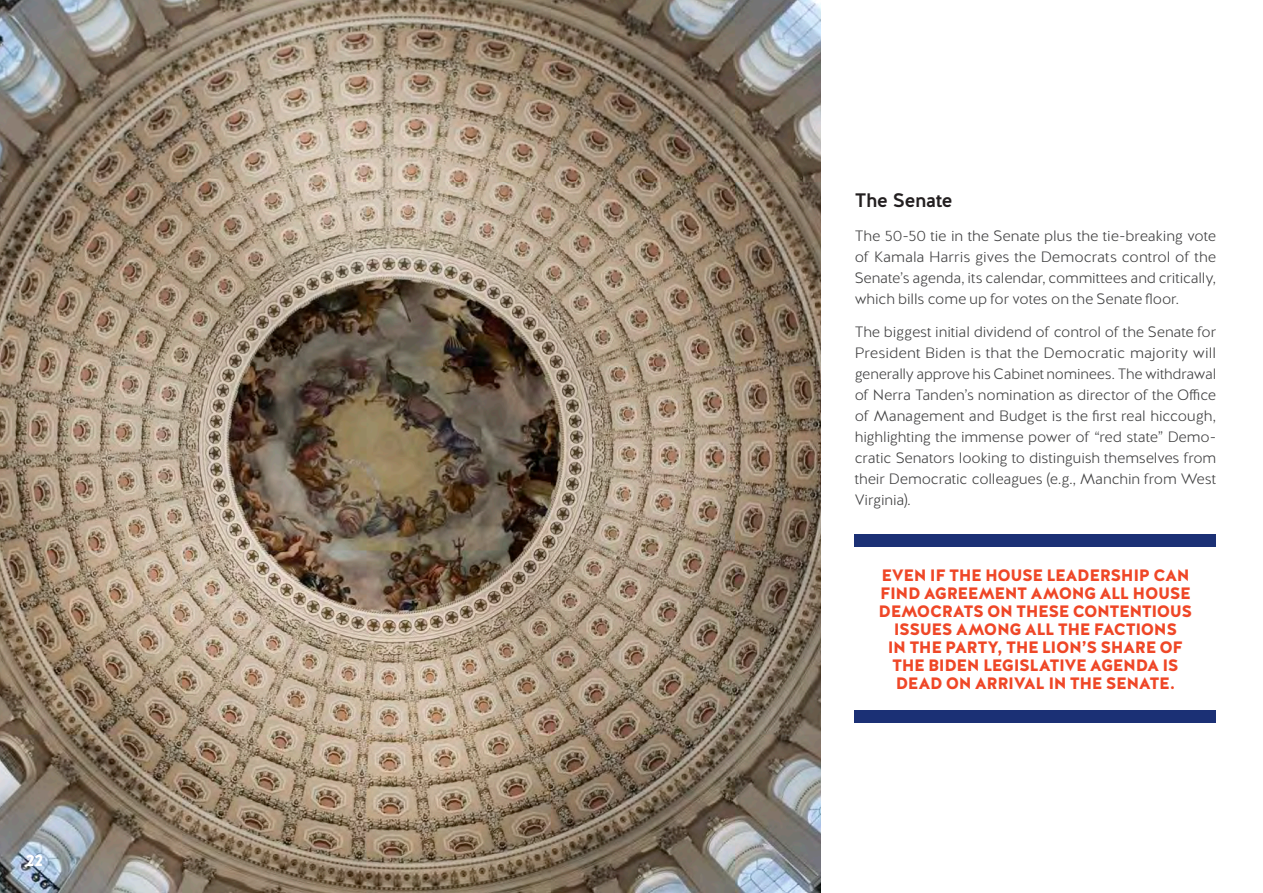
<style>
.page{position:relative;width:1263px;height:893px;background:#fff}
.page>*{position:absolute;margin:0;border:0;box-sizing:border-box;transform-origin:0 0}
.SUBHEADING_1{font:500 19.5px "Halis GR";letter-spacing:-.02em;color:#231f20}
.PULL_QUOTE{font:900 16.5px/18px "Halis GR";letter-spacing:-.025em;color:#ef4727;text-align:center}
.PULL_QUOTE-2{font:900 16.5px "Halis GR";color:#fff}
.BODY_TEXT{font:300 15px/21px "Halis GR";letter-spacing:-.01em;color:#3e3e3f;text-align:justify}
</style>
<div class="page">
<img style="left:0;top:0;width:821px;height:893px">
<div style="left:855px;top:534px;width:361px;height:12px;background:#1b3075"></div>
<div style="left:855px;top:710px;width:361px;height:13px;background:#1b3075"></div>
<p class="PULL_QUOTE-2" style="left:26px;top:850px;width:19px">22</p>
<p class="SUBHEADING_1" style="left:855px;top:188px;width:99px">The Senate</p>
<p class="BODY_TEXT" style="left:855px;top:226px;width:363px">The 50-50 tie in the Senate plus the tie-breaking vote of Kamala Harris gives the Democrats control of the Senate’s agenda, its calendar, committees and critically, which bills come up for votes on the Senate floor.</p>
<p class="BODY_TEXT" style="left:855px;top:322px;width:363px">The biggest initial dividend of control of the Senate for President Biden is that the Democratic majority will generally approve his Cabinet nominees. The withdrawal of Nerra Tanden’s nomination as director of the Office of Management and Budget is the first real hiccough, highlighting the immense power of “red state” Demo&shy;cratic Senators looking to distinguish themselves from their Democratic colleagues (e.g., Manchin from West Virginia).</p>
<p class="PULL_QUOTE" style="left:878px;top:567px;width:315px">EVEN IF THE HOUSE LEADERSHIP CAN<br>FIND AGREEMENT AMONG ALL HOUSE<br>DEMOCRATS ON THESE CONTENTIOUS<br>ISSUES AMONG ALL THE FACTIONS<br>IN THE PARTY, THE LION’S SHARE OF<br>THE BIDEN LEGISLATIVE AGENDA IS<br>DEAD ON ARRIVAL IN THE SENATE.</p>
</div>
